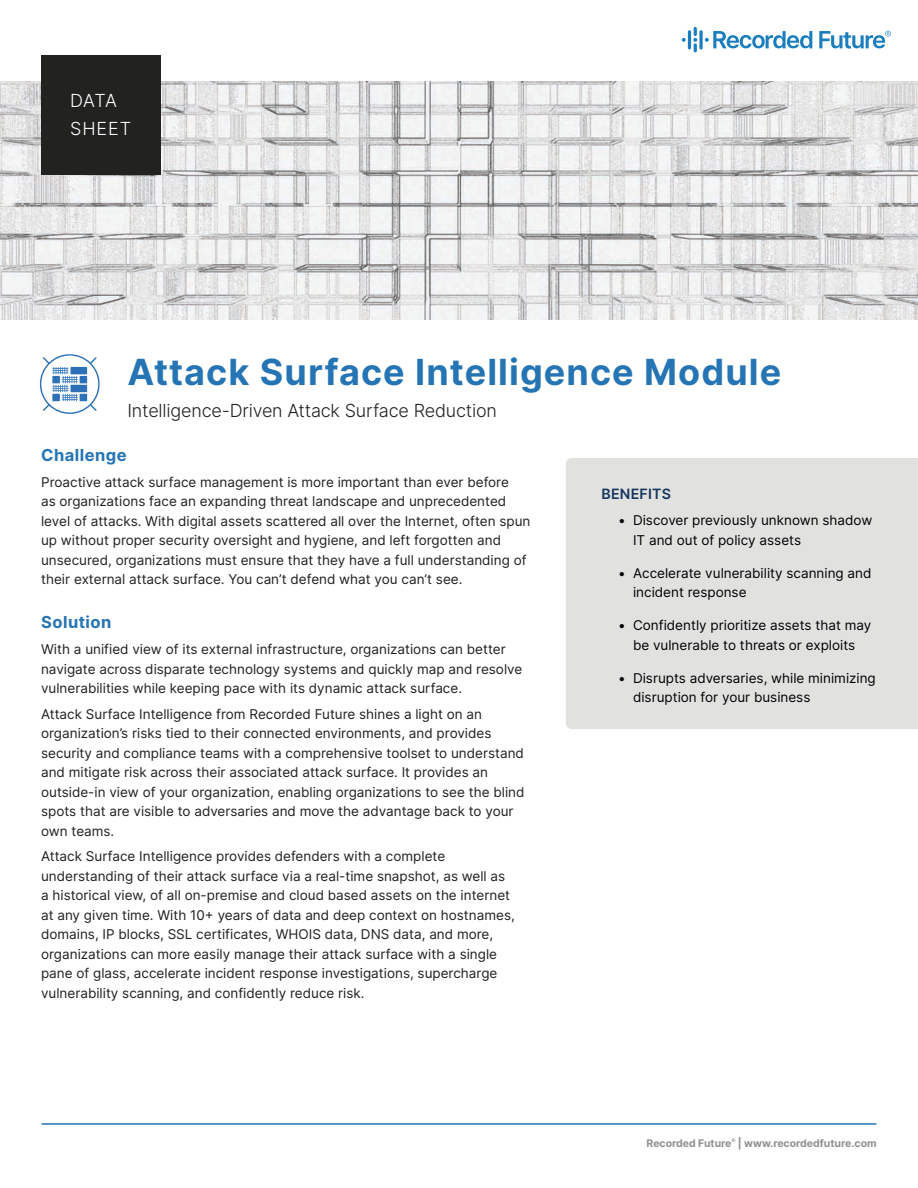
<style>
.page{position:relative;width:918px;height:1188px;background:#fff}
.page>*{position:absolute;margin:0;border:0;box-sizing:border-box;transform-origin:0 0}
.H1_Title{font:700 36px "Inter";letter-spacing:.03em;color:#2574b4}
.H1_Sub{font:300 18px "Inter";letter-spacing:-.01em;color:#231f20}
.Label{font:300 18px/27.6px "Inter";letter-spacing:.05em;color:#fff}
.H2_Sub-Header{font:700 16.5px "Inter";letter-spacing:.03em;color:#2574b4}
.t1{font:600 14.25px "Inter";letter-spacing:.01em;color:#15365e}
.Body{font:13.5px/19.5px "Inter";color:#231f20}
.t2{font:13.5px/19.5px "Inter";color:#010203}
.t3{font:700 10.5px "Inter";color:#8e9092}
</style>
<div class="page">
<hr style="left:42px;top:1123px;width:834px;height:2px;background:#2574b4">
<img style="left:0;top:82px;width:918px;height:238px">
<svg style="left:819px;top:31px;width:72px;height:18px"></svg>
<svg style="left:682px;top:38px;width:4px;height:4px"></svg>
<hr style="left:688px;top:30px;width:3px;height:19px;background:#197dbe;border-radius:2px">
<svg style="left:693px;top:27px;width:119px;height:25px"></svg>
<div style="left:41px;top:56px;width:119px;height:119px;background:#222221"></div>
<div style="left:566px;top:458px;width:352px;height:271px;background:#e1e1df"></div>
<svg style="left:39px;top:354px;width:61px;height:60px"></svg>
<p class="Label" style="left:70px;top:87px;width:63px">DATA<br>SHEET</p>
<p class="H1_Title" style="left:127px;top:345px;width:655px">Attack Surface Intelligence Module</p>
<p class="H1_Sub" style="left:127px;top:398px;width:371px">Intelligence-Driven Attack Surface Reduction</p>
<p class="H2_Sub-Header" style="left:41px;top:443px;width:87px">Challenge</p>
<p class="Body" style="left:41px;top:472px;width:491px">Proactive attack surface management is more important than ever before<br>as organizations face an expanding threat landscape and unprecedented level of attacks. With digital assets scattered all over the Internet, often spun up without proper security oversight and hygiene, and left forgotten and unsecured, organizations must ensure that they have a full understanding of their external attack surface. You can’t defend what you can’t see.</p>
<p class="H2_Sub-Header" style="left:41px;top:610px;width:72px">Solution</p>
<p class="Body" style="left:41px;top:639px;width:483px">With a unified view of its external infrastructure, organizations can better navigate across disparate technology systems and quickly map and resolve vulnerabilities while keeping pace with its dynamic attack surface.</p>
<p class="Body" style="left:41px;top:704px;width:485px">Attack Surface Intelligence from Recorded Future shines a light on an organization’s risks tied to their connected environments, and provides security and compliance teams with a comprehensive toolset to understand and mitigate risk across their associated attack surface. It provides an outside-in view of your organization, enabling organizations to see the blind spots that are visible to adversaries and move the advantage back to your own teams.</p>
<p class="Body" style="left:41px;top:846px;width:475px">Attack Surface Intelligence provides defenders with a complete understanding of their attack surface via a real-time snapshot, as well as a historical view, of all on-premise and cloud based assets on the internet at any given time. With 10+ years of data and deep context on hostnames, domains, IP blocks, SSL certificates, WHOIS data, DNS data, and more, organizations can more easily manage their attack surface with a single pane of glass, accelerate incident response investigations, supercharge vulnerability scanning, and confidently reduce risk.</p>
<h3 class="t1" style="left:602px;top:483px;width:71px">BENEFITS</h3>
<p class="t2" style="left:633px;top:510px;width:241px;text-indent:-15px">• Discover previously unknown shadow<br>IT and out of policy assets</p>
<p class="t2" style="left:633px;top:563px;width:240px;text-indent:-15px">• Accelerate vulnerability scanning and incident response</p>
<p class="t2" style="left:618px;top:615px;width:255px;text-align:center">• Confidently prioritize assets that may be vulnerable to threats or exploits</p>
<p class="t2" style="left:633px;top:668px;width:244px;text-indent:-15px">• Disrupts adversaries, while minimizing disruption for your business</p>
<p class="t3" style="left:647px;top:1135px;width:232px">Recorded Future<sup>®</sup> | www.recordedfuture.com</p>
</div>
